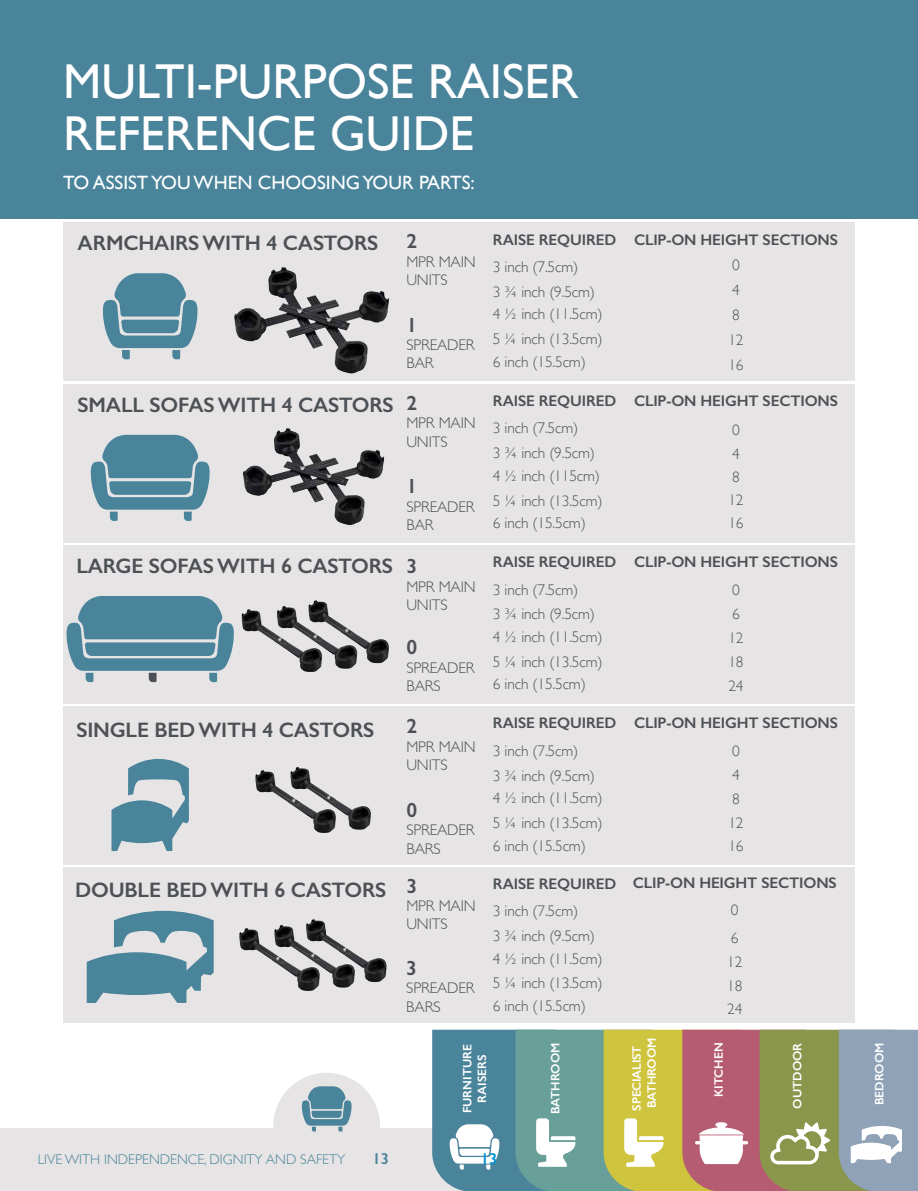
<style>
.page{position:relative;width:918px;height:1191px;background:#fff}
.page>*{position:absolute;margin:0;border:0;box-sizing:border-box;transform-origin:0 0}
.t1{font:49px "Gill Sans";color:#fff}
.t2{font:600 21px "Gill Sans";letter-spacing:-.01em;color:#4d5156}
.t3{font:600 20.47px "Gill Sans";color:#4d5156}
.t4{font:19.25px "Gill Sans";color:#fff}
.t5{font:600 15.75px "Gill Sans";color:#4a849b}
.t6{font:600 15.75px "Gill Sans";color:#0093d0}
.t7{font:300 15.4px/18.6px "Gill Sans";letter-spacing:-.01em;color:#4d5156}
.t8{font:600 15.4px "Gill Sans";letter-spacing:-.01em;color:#4d5156}
.t9{font:300 14px "Gill Sans";color:#4a849b}
.t10{font:600 12.25px/14.7px "Gill Sans";color:#fff}
</style>
<div class="page">
<div style="left:0;top:0;width:918px;height:218px;background:#4a849b"></div>
<div style="left:63px;top:222px;width:791px;height:159px;background:#e6e4e4"></div>
<div style="left:63px;top:384px;width:791px;height:158px;background:#e6e4e4"></div>
<div style="left:63px;top:545px;width:791px;height:158px;background:#e6e4e4"></div>
<div style="left:63px;top:706px;width:791px;height:158px;background:#e6e4e4"></div>
<div style="left:63px;top:866px;width:791px;height:156px;background:#e6e4e4"></div>
<svg style="left:102px;top:273px;width:96px;height:86px"></svg>
<svg style="left:90px;top:435px;width:120px;height:86px"></svg>
<img style="left:234px;top:267px;width:134px;height:106px">
<img style="left:243px;top:428px;width:122px;height:97px">
<img style="left:255px;top:770px;width:77px;height:63px">
<img style="left:290px;top:767px;width:81px;height:63px">
<img style="left:242px;top:609px;width:77px;height:63px">
<img style="left:277px;top:606px;width:79px;height:63px">
<img style="left:308px;top:600px;width:81px;height:63px">
<img style="left:239px;top:928px;width:78px;height:63px">
<img style="left:274px;top:925px;width:80px;height:62px">
<img style="left:306px;top:919px;width:81px;height:63px">
<svg style="left:111px;top:759px;width:78px;height:92px"></svg>
<svg style="left:66px;top:596px;width:168px;height:86px"></svg>
<svg style="left:87px;top:910px;width:127px;height:93px"></svg>
<div style="left:0;top:1128px;width:918px;height:63px;background:#e6e4e4"></div>
<div style="left:273px;top:1072px;width:107px;height:107px;background:#e6e4e4;border-radius:50%"></div>
<svg style="left:301px;top:1086px;width:51px;height:45px"></svg>
<svg style="left:432px;top:1029px;width:486px;height:162px;background:#969f88"></svg>
<p class="t1" style="left:63px;top:52px;width:517px">MULTI-PURPOSE RAISER</p>
<p class="t1" style="left:63px;top:105px;width:412px">REFERENCE GUIDE</p>
<p class="t4" style="left:63px;top:171px;width:413px">TO ASSIST YOU WHEN CHOOSING YOUR PARTS:</p>
<p class="t2" style="left:78px;top:230px;width:302px">ARMCHAIRS WITH 4 CASTORS</p>
<p class="t3" style="left:406px;top:229px;width:12px">2</p>
<p class="t7" style="left:406px;top:252px;width:71px">MPR MAIN<br>UNITS</p>
<p class="t3" style="left:406px;top:312px;width:12px">1</p>
<p class="t7" style="left:406px;top:335px;width:70px">SPREADER<br>BAR</p>
<p class="t2" style="left:78px;top:392px;width:318px">SMALL SOFAS WITH 4 CASTORS</p>
<p class="t3" style="left:406px;top:390px;width:12px">2</p>
<p class="t7" style="left:406px;top:413px;width:71px">MPR MAIN<br>UNITS</p>
<p class="t3" style="left:406px;top:474px;width:12px">1</p>
<p class="t7" style="left:406px;top:496px;width:70px">SPREADER<br>BAR</p>
<p class="t2" style="left:76px;top:553px;width:318px">LARGE SOFAS WITH 6 CASTORS</p>
<p class="t3" style="left:406px;top:554px;width:12px">3</p>
<p class="t7" style="left:406px;top:576px;width:71px">MPR MAIN<br>UNITS</p>
<p class="t3" style="left:406px;top:635px;width:12px">0</p>
<p class="t7" style="left:406px;top:658px;width:70px">SPREADER<br>BARS</p>
<p class="t2" style="left:76px;top:717px;width:299px">SINGLE BED WITH 4 CASTORS</p>
<p class="t3" style="left:406px;top:714px;width:12px">2</p>
<p class="t7" style="left:406px;top:736px;width:71px">MPR MAIN<br>UNITS</p>
<p class="t3" style="left:406px;top:797px;width:12px">0</p>
<p class="t7" style="left:406px;top:820px;width:70px">SPREADER<br>BARS</p>
<p class="t2" style="left:75px;top:877px;width:313px">DOUBLE BED WITH 6 CASTORS</p>
<p class="t3" style="left:406px;top:873px;width:12px">3</p>
<p class="t7" style="left:406px;top:896px;width:71px">MPR MAIN<br>UNITS</p>
<p class="t3" style="left:406px;top:955px;width:12px">3</p>
<p class="t7" style="left:406px;top:978px;width:70px">SPREADER<br>BARS</p>
<p class="t8" style="left:493px;top:230px;width:125px">RAISE REQUIRED</p>
<p class="t7" style="left:493px;top:257px;width:87px">3 inch (7.5cm)</p>
<p class="t7" style="left:493px;top:282px;width:104px">3 ¾ inch (9.5cm)</p>
<p class="t7" style="left:493px;top:304px;width:111px">4 ½ inch (11.5cm)</p>
<p class="t7" style="left:493px;top:329px;width:111px">5 ¼ inch (13.5cm)</p>
<p class="t7" style="left:493px;top:351px;width:94px">6 inch (15.5cm)</p>
<p class="t8" style="left:493px;top:391px;width:125px">RAISE REQUIRED</p>
<p class="t7" style="left:493px;top:418px;width:87px">3 inch (7.5cm)</p>
<p class="t7" style="left:493px;top:443px;width:104px">3 ¾ inch (9.5cm)</p>
<p class="t7" style="left:493px;top:466px;width:109px">4 ½ inch (115cm)</p>
<p class="t7" style="left:493px;top:491px;width:111px">5 ¼ inch (13.5cm)</p>
<p class="t7" style="left:493px;top:513px;width:94px">6 inch (15.5cm)</p>
<p class="t8" style="left:493px;top:553px;width:125px">RAISE REQUIRED</p>
<p class="t7" style="left:493px;top:579px;width:87px">3 inch (7.5cm)</p>
<p class="t7" style="left:493px;top:604px;width:104px">3 ¾ inch (9.5cm)</p>
<p class="t7" style="left:493px;top:627px;width:111px">4 ½ inch (11.5cm)</p>
<p class="t7" style="left:493px;top:652px;width:111px">5 ¼ inch (13.5cm)</p>
<p class="t7" style="left:493px;top:674px;width:94px">6 inch (15.5cm)</p>
<p class="t8" style="left:493px;top:714px;width:125px">RAISE REQUIRED</p>
<p class="t7" style="left:493px;top:740px;width:87px">3 inch (7.5cm)</p>
<p class="t7" style="left:493px;top:765px;width:104px">3 ¾ inch (9.5cm)</p>
<p class="t7" style="left:493px;top:788px;width:111px">4 ½ inch (11.5cm)</p>
<p class="t7" style="left:493px;top:813px;width:111px">5 ¼ inch (13.5cm)</p>
<p class="t7" style="left:493px;top:835px;width:94px">6 inch (15.5cm)</p>
<p class="t8" style="left:493px;top:874px;width:125px">RAISE REQUIRED</p>
<p class="t7" style="left:493px;top:901px;width:87px">3 inch (7.5cm)</p>
<p class="t7" style="left:493px;top:926px;width:104px">3 ¾ inch (9.5cm)</p>
<p class="t7" style="left:493px;top:948px;width:111px">4 ½ inch (11.5cm)</p>
<p class="t7" style="left:493px;top:973px;width:111px">5 ¼ inch (13.5cm)</p>
<p class="t7" style="left:493px;top:996px;width:94px">6 inch (15.5cm)</p>
<p class="t8" style="left:634px;top:230px;width:205px">CLIP-ON HEIGHT SECTIONS</p>
<p class="t7" style="left:732px;top:255px;width:9px">0</p>
<p class="t7" style="left:732px;top:280px;width:9px">4</p>
<p class="t7" style="left:732px;top:305px;width:9px">8</p>
<p class="t7" style="left:728px;top:330px;width:17px">12</p>
<p class="t7" style="left:728px;top:355px;width:17px">16</p>
<p class="t8" style="left:634px;top:392px;width:205px">CLIP-ON HEIGHT SECTIONS</p>
<p class="t7" style="left:732px;top:420px;width:9px">0</p>
<p class="t7" style="left:732px;top:443px;width:9px">4</p>
<p class="t7" style="left:732px;top:467px;width:9px">8</p>
<p class="t7" style="left:728px;top:490px;width:17px">12</p>
<p class="t7" style="left:728px;top:513px;width:17px">16</p>
<p class="t8" style="left:634px;top:553px;width:205px">CLIP-ON HEIGHT SECTIONS</p>
<p class="t7" style="left:732px;top:580px;width:9px">0</p>
<p class="t7" style="left:732px;top:604px;width:9px">6</p>
<p class="t7" style="left:728px;top:628px;width:17px">12</p>
<p class="t7" style="left:728px;top:652px;width:17px">18</p>
<p class="t7" style="left:728px;top:676px;width:17px">24</p>
<p class="t8" style="left:634px;top:714px;width:205px">CLIP-ON HEIGHT SECTIONS</p>
<p class="t7" style="left:732px;top:741px;width:9px">0</p>
<p class="t7" style="left:732px;top:765px;width:9px">4</p>
<p class="t7" style="left:732px;top:789px;width:9px">8</p>
<p class="t7" style="left:728px;top:813px;width:17px">12</p>
<p class="t7" style="left:728px;top:835px;width:17px">16</p>
<p class="t8" style="left:633px;top:873px;width:205px">CLIP-ON HEIGHT SECTIONS</p>
<p class="t7" style="left:731px;top:900px;width:9px">0</p>
<p class="t7" style="left:731px;top:928px;width:9px">6</p>
<p class="t7" style="left:727px;top:952px;width:17px">12</p>
<p class="t7" style="left:727px;top:976px;width:17px">18</p>
<p class="t7" style="left:727px;top:998px;width:17px">24</p>
<p class="t10" style="left:460px;top:1113px;width:71px;rotate:-90deg">FURNITURE</p>
<p class="t10" style="left:474px;top:1102px;width:50px;rotate:-90deg">RAISERS</p>
<p class="t10" style="left:548px;top:1114px;width:73px;rotate:-90deg">BATHROOM</p>
<p class="t10" style="left:549px;top:1113px;width:71px;rotate:-90deg">FURNITURE</p>
<p class="t10" style="left:629px;top:1110px;width:74px;rotate:-90deg">SPECIALIST<br>BATHROOM</p>
<p class="t10" style="left:711px;top:1097px;width:56px;rotate:-90deg">KITCHEN</p>
<p class="t10" style="left:790px;top:1108px;width:68px;rotate:-90deg">OUTDOOR</p>
<p class="t10" style="left:872px;top:1105px;width:64px;rotate:-90deg">BEDROOM</p>
<p class="t9" style="left:38px;top:1148px;width:309px">LIVE WITH INDEPENDENCE, DIGNITY AND SAFETY</p>
<p class="t5" style="left:372px;top:1149px;width:18px">13</p>
<p class="t6" style="left:481px;top:1149px;width:18px">13</p>
</div>
